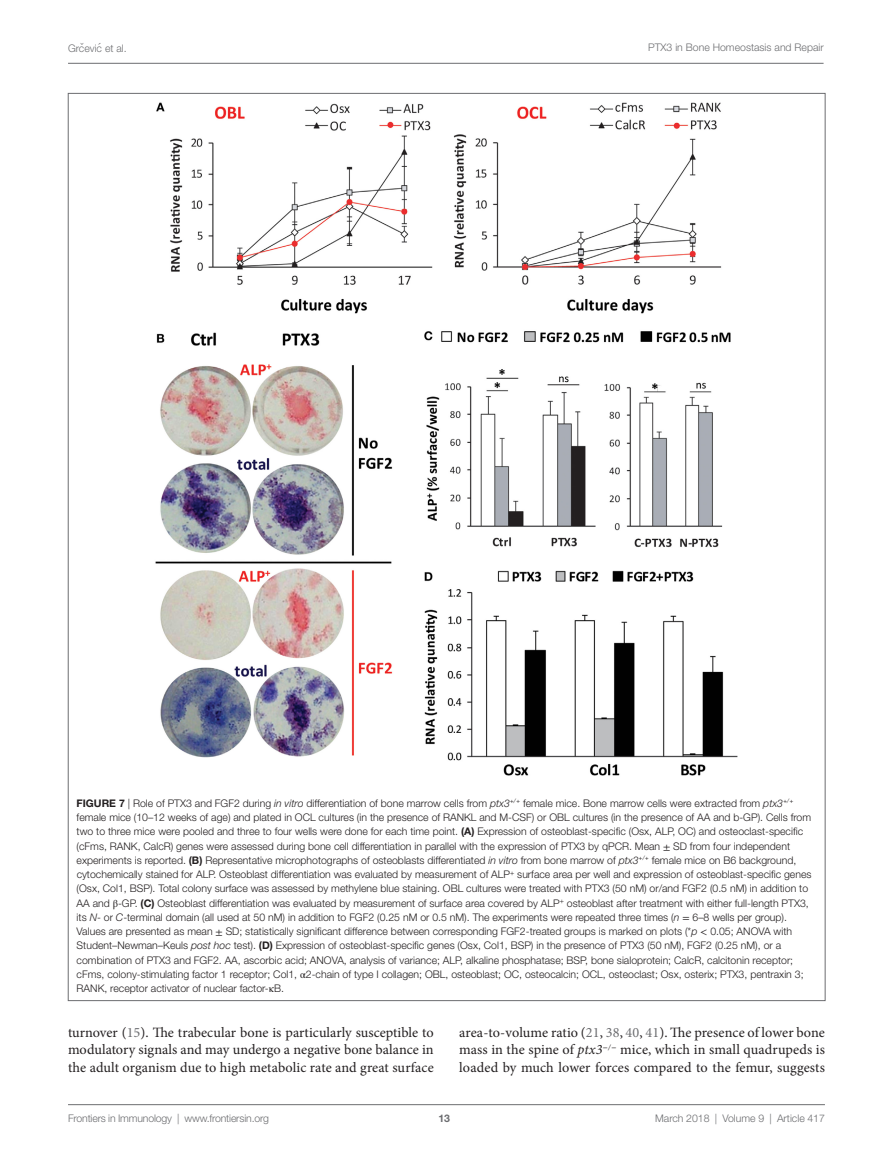
<style>
.page{position:relative;width:893px;height:1170px;background:#fff}
.page>*{position:absolute;margin:0;border:0;box-sizing:border-box;transform-origin:0 0}
.t1{font:14.25px/17.2px "Minion Pro";letter-spacing:.01em;color:#231f20;text-align:justify}
.t2{font:300 10.5px/14.2px "Helvetica Neue LT Std";color:#231f20}
.t3{font:300 10.5px "Helvetica Neue LT Std";color:#6c6d70}
.t4{font:700 10.5px "Helvetica Neue LT Std";color:#6c6d70}
.s1{font-family:"STIX General";font-weight:400}
.s2{font-weight:700}
.s3{font-style:italic}
.s4{color:#6c6d70}
</style>
<div class="page">
<img style="left:155px;top:102px;width:583px;height:674px">
<hr style="left:68px;top:1104px;width:757px;height:1px;background:#6c6d70">
<hr style="left:68px;top:63px;width:755px;height:1px;background:#6c6d70">
<p class="t3" style="left:68px;top:42px;width:60px">Grc<span class="s1">̌</span>evic<span class="s1">́</span>et al.</p>
<p class="t3" style="left:648px;top:41px;width:177px">PTX3 in Bone Homeostasis and Repair</p>
<p class="t2" style="left:77px;top:795px;width:736px"><span class="s2">FIGURE 7</span> | Role of PTX3 and FGF2 during <span class="s3">in vitro</span> differentiation of bone marrow cells from <span class="s3">ptx3</span><sup>+</sup><sup>/</sup><sup>+</sup> female mice. Bone marrow cells were extracted from <span class="s3">ptx3</span><sup>+</sup><sup>/</sup><sup>+ </sup>female mice (10–12 weeks of age) and plated in OCL cultures (in the presence of RANKL and M-CSF) or OBL cultures (in the presence of AA and b-GP). Cells from two to three mice were pooled and three to four wells were done for each time point. <span class="s2">(A)</span> Expression of osteoblast-specific (Osx, ALP, OC) and osteoclast-specific (cFms, RANK, CalcR) genes were assessed during bone cell differentiation in parallel with the expression of PTX3 by qPCR. Mean <span class="s1">±</span> SD from four independent experiments is reported. <span class="s2">(B)</span> Representative microphotographs of osteoblasts differentiated <span class="s3">in vitro</span> from bone marrow of <span class="s3">ptx3</span><sup>+</sup><sup>/</sup><sup>+</sup> female mice on B6 background, cytochemically stained for ALP. Osteoblast differentiation was evaluated by measurement of ALP<sup>+</sup> surface area per well and expression of osteoblast-specific genes (Osx, Col1, BSP). Total colony surface was assessed by methylene blue staining. OBL cultures were treated with PTX3 (50 nM) or/and FGF2 (0.5 nM) in addition to AA and <span class="s1">β</span>-GP. <span class="s2">(C)</span> Osteoblast differentiation was evaluated by measurement of surface area covered by ALP<sup>+</sup> osteoblast after treatment with either full-length PTX3, its <span class="s3">N</span>- or <span class="s3">C</span>-terminal domain (all used at 50 nM) in addition to FGF2 (0.25 nM or 0.5 nM). The experiments were repeated three times (<span class="s3">n</span> <span class="s1">=</span> 6–8 wells per group).<br>Values are presented as mean <span class="s1">±</span> SD; statistically significant difference between corresponding FGF2-treated groups is marked on plots (*<span class="s3">p</span> <span class="s1">&lt;</span> 0.05; ANOVA with Student–Newman–Keuls <span class="s3">post hoc</span> test). <span class="s2">(D)</span> Expression of osteoblast-specific genes (Osx, Col1, BSP) in the presence of PTX3 (50 nM), FGF2 (0.25 nM), or a combination of PTX3 and FGF2. AA, ascorbic acid; ANOVA, analysis of variance; ALP, alkaline phosphatase; BSP, bone sialoprotein; CalcR, calcitonin receptor; cFms, colony-stimulating factor 1 receptor; Col1, <span class="s1">α</span>2-chain of type I collagen; OBL, osteoblast; OC, osteocalcin; OCL, osteoclast; Osx, osterix; PTX3, pentraxin 3; RANK, receptor activator of nuclear factor-<span class="s1">κ</span>B.</p>
<h1 class="t1" style="left:68px;top:1023px;width:367px">turnover (<span class="s4">15</span>). The trabecular bone is particularly susceptible to modulatory signals and may undergo a negative bone balance in the adult organism due to high metabolic rate and great surface</h1>
<h1 class="t1" style="left:459px;top:1023px;width:367px">area-to-volume ratio (<span class="s4">21</span>, <span class="s4">38</span>, <span class="s4">40</span>, <span class="s4">41</span>). The presence of lower bone mass in the spine of <span class="s3">ptx3</span><sup>−</sup><sup>/</sup><sup>−</sup> mice, which in small quadrupeds is loaded by much lower forces compared to the femur, suggests</h1>
<p class="t3" style="left:68px;top:1111px;width:203px">Frontiers in Immunology | www.frontiersin.org</p>
<p class="t3" style="left:655px;top:1111px;width:171px">March 2018 | Volume 9 | Article 417</p>
<p class="t4" style="left:439px;top:1111px;width:13px">13</p>
</div>
